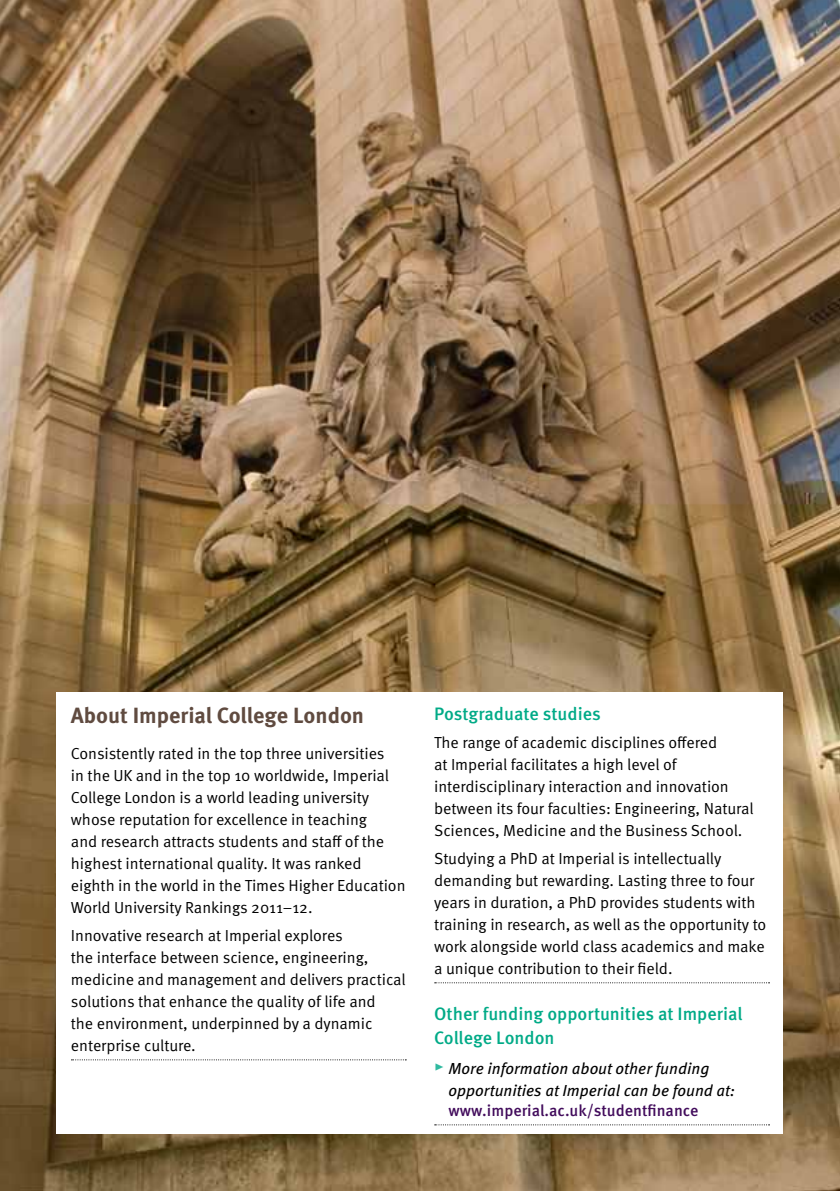
<style>
.page{position:relative;width:840px;height:1191px;background:#fff}
.page>*{position:absolute;margin:0;border:0;box-sizing:border-box;transform-origin:0 0}
.t1{font:700 22px "Meta OT";color:#604b40}
.t2{font:500 18px/24px "Meta OT";color:#00aa87}
.t3{font:16px/22px "Meta OT Norm";letter-spacing:-.005em;color:#000}
.t4{font:italic 16px/22px "Meta OT";color:#000}
.t5{font:500 16px "Meta OT";color:#420c5c}
.s1{font-family:"Meta Plus Normal Caps";font-style:normal;font-size:20px;color:#30baa0}
</style>
<div class="page">
<img style="left:0;top:0;width:839px;height:1191px">
<div style="left:57px;top:692px;width:725px;height:442px;background:#fff"></div>
<svg style="left:71px;top:1059px;width:335px;height:1px"></svg>
<svg style="left:434px;top:982px;width:335px;height:1px"></svg>
<svg style="left:434px;top:1124px;width:335px;height:1px"></svg>
<h1 class="t1" style="left:71px;top:701px;width:294px">About Imperial College London</h1>
<p class="t3" style="left:71px;top:743px;width:336px">Consistently rated in the top three universities<br>in the UK and in the top 10 worldwide, Imperial College London is a world leading university whose reputation for excellence in teaching<br>and research attracts students and staff of the highest international quality. It was ranked eighth in the world in the Times Higher Education World University Rankings 2011–12.</p>
<p class="t3" style="left:71px;top:924px;width:336px">Innovative research at Imperial explores<br>the interface between science, engineering, medicine and management and delivers practical solutions that enhance the quality of life and<br>the environment, underpinned by a dynamic enterprise culture.</p>
<p class="t2" style="left:434px;top:702px;width:168px">Postgraduate studies</p>
<p class="t3" style="left:434px;top:732px;width:321px">The range of academic disciplines offered<br>at Imperial facilitates a high level of interdisciplinary interaction and innovation between its four faculties: Engineering, Natural Sciences, Medicine and the Business School.</p>
<p class="t3" style="left:434px;top:847px;width:333px">Studying a PhD at Imperial is intellectually demanding but rewarding. Lasting three to four years in duration, a PhD provides students with training in research, as well as the opportunity to work alongside world class academics and make a unique contribution to their field.</p>
<p class="t2" style="left:434px;top:1001px;width:309px">Other funding opportunities at Imperial<br>College London</p>
<p class="t4" style="left:448px;top:1057px;width:288px;text-indent:-14px"><span class="s1">•</span> More information about other funding opportunities at Imperial can be found at:</p>
<p class="t5" style="left:448px;top:1100px;width:251px">www.imperial.ac.uk/studentfinance</p>
</div>
